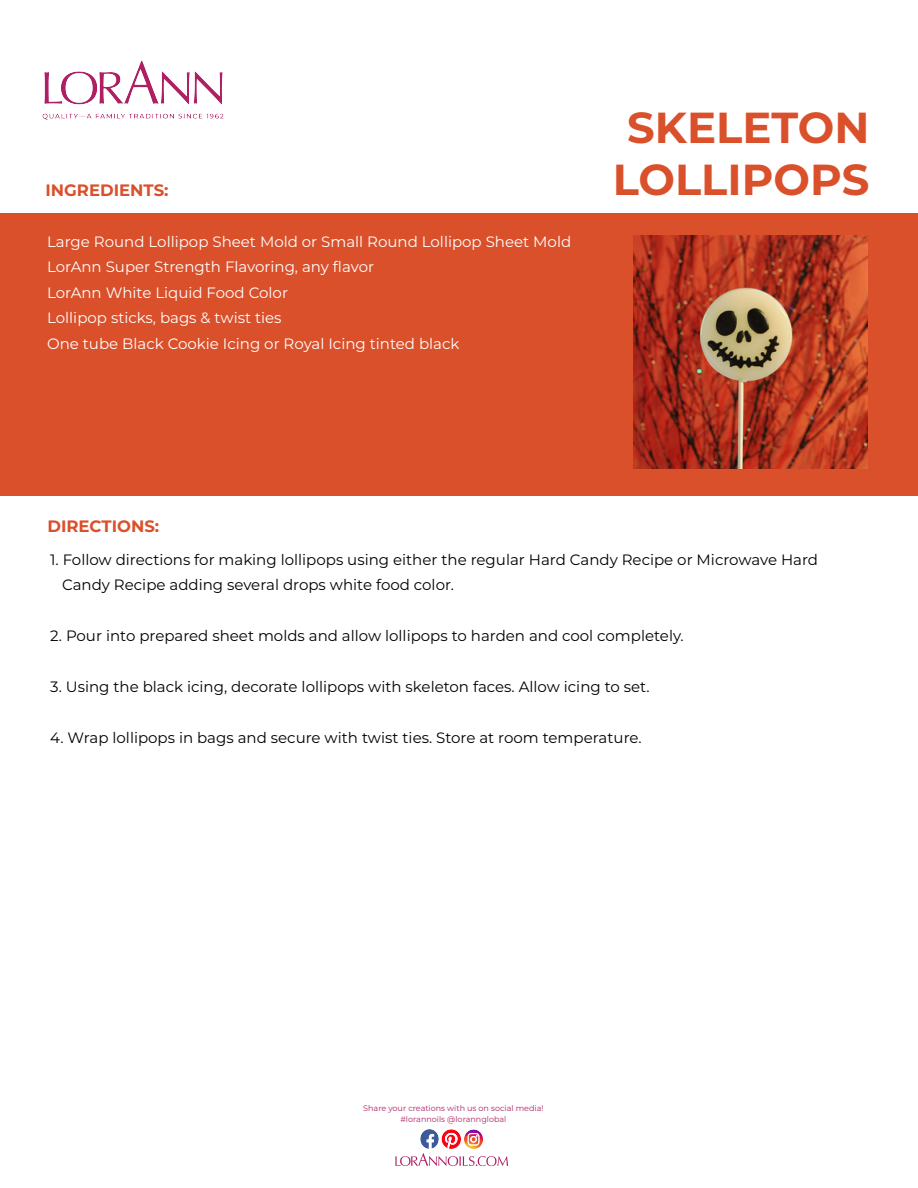
<style>
.page{position:relative;width:918px;height:1188px;background:#fff}
.page>*{position:absolute;margin:0;border:0;box-sizing:border-box;transform-origin:0 0}
.t1{font:700 43.35px/52.1px "Montserrat";color:#d9502b;text-align:center}
.t2{font:700 16.5px "Montserrat";color:#d9502b}
.t3{font:15px/25.5px "Montserrat";color:#000}
.t4{font:15px/25.5px "Montserrat";color:#fff}
.t5{font:7.95px/11.2px "Montserrat";color:#ae1f64;text-align:center}
</style>
<div class="page">
<div style="left:0;top:213px;width:918px;height:282px;background:#d9502b"></div>
<img style="left:395px;top:1153px;width:114px;height:14px">
<img style="left:420px;top:1129px;width:40px;height:20px">
<img style="left:460px;top:1129px;width:23px;height:20px">
<img style="left:42px;top:60px;width:182px;height:60px">
<img style="left:634px;top:235px;width:233px;height:234px">
<p class="t2" style="left:46px;top:178px;width:124px">INGREDIENTS:</p>
<p class="t4" style="left:47px;top:228px;width:526px">Large Round Lollipop Sheet Mold or Small Round Lollipop Sheet Mold LorAnn Super Strength Flavoring, any flavor<br>LorAnn White Liquid Food Color<br>Lollipop sticks, bags &amp; twist ties<br>One tube Black Cookie Icing or Royal Icing tinted black</p>
<h1 class="t1" style="left:613px;top:100px;width:258px">SKELETON<br>LOLLIPOPS</h1>
<p class="t2" style="left:47px;top:514px;width:113px">DIRECTIONS:</p>
<p class="t3" style="left:62px;top:546px;width:758px;text-indent:-12px">1. Follow directions for making lollipops using either the regular Hard Candy Recipe or Microwave Hard<br>Candy Recipe adding several drops white food color.</p>
<p class="t3" style="left:50px;top:623px;width:635px">2. Pour into prepared sheet molds and allow lollipops to harden and cool completely.</p>
<p class="t3" style="left:50px;top:674px;width:601px">3. Using the black icing, decorate lollipops with skeleton faces. Allow icing to set.</p>
<p class="t3" style="left:50px;top:725px;width:593px">4. Wrap lollipops in bags and secure with twist ties. Store at room temperature.</p>
<p class="t5" style="left:363px;top:1102px;width:182px">Share your creations with us on social media! #lorannoils @lorannglobal</p>
</div>
